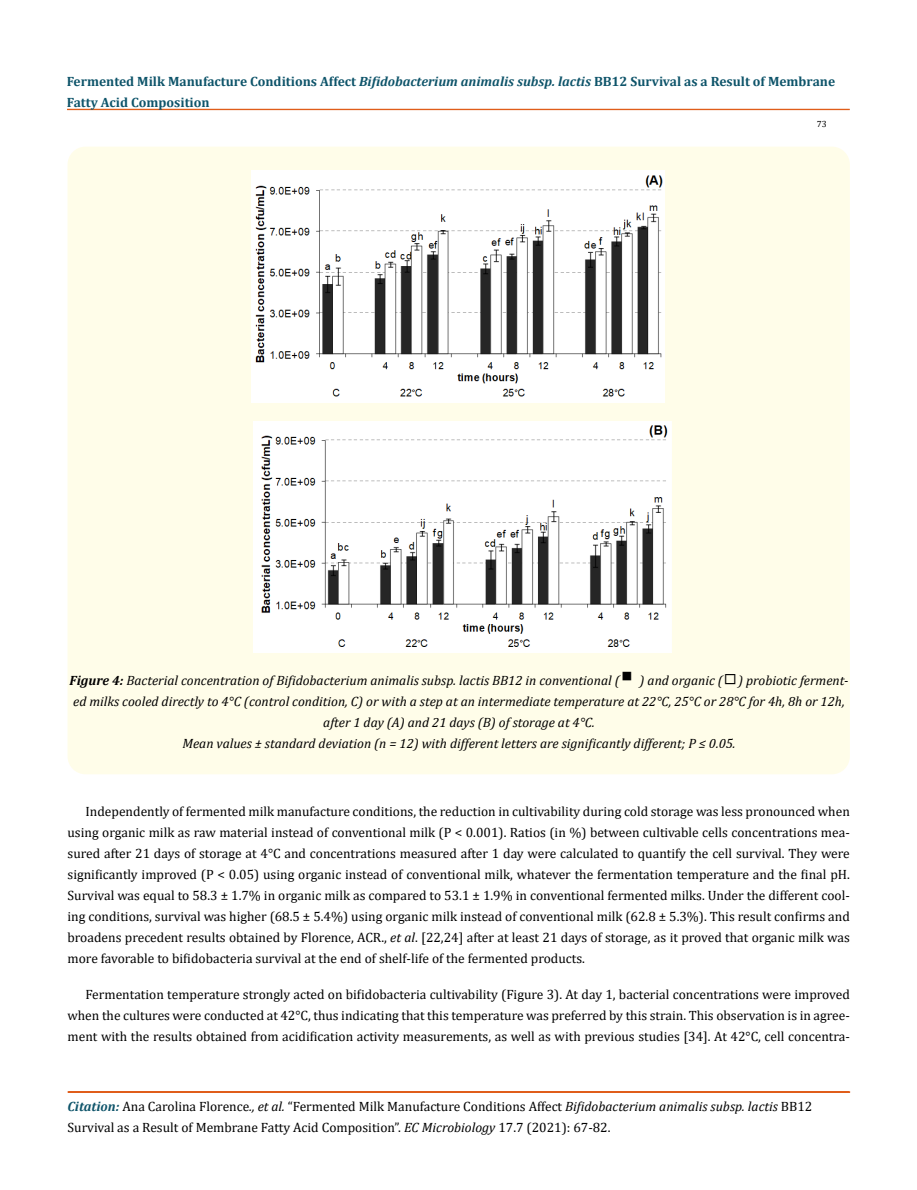
<style>
.page{position:relative;width:917px;height:1190px;background:#fff}
.page>*{position:absolute;margin:0;border:0;box-sizing:border-box;transform-origin:0 0}
.t1{font:13.5px/21px "Cambria";color:#000;text-align:justify}
.t2{font:italic 13.5px/21px "Cambria";color:#000;text-align:center}
.t3{font:700 13.5px/21px "Cambria";color:#0e546a}
.t4{font:9px "Cambria";color:#000}
.s1{font-style:italic}
.s2{font-weight:700}
.s3{font-style:normal;font-size:18px}
.s4{font-weight:700;font-style:italic;color:#0e546a}
</style>
<div class="page">
<div style="left:67px;top:109px;width:782px;height:1px;border:1px solid #e05d1a"></div>
<div style="left:68px;top:1091px;width:781px;height:1px;border:1px solid #e05d1a"></div>
<div style="left:68px;top:147px;width:781px;height:627px;background:#fffde9;border-radius:18px"></div>
<img style="left:251px;top:170px;width:413px;height:232px">
<img style="left:253px;top:422px;width:418px;height:230px">
<p class="t3" style="left:67px;top:71px;width:769px">Fermented Milk Manufacture Conditions Affect <span class="s1">Bifidobacterium animalis subsp. lactis</span> BB12 Survival as a Result of Membrane<br>Fatty Acid Composition</p>
<p class="t4" style="left:816px;top:118px;width:11px">73</p>
<p class="t2" style="left:69px;top:669px;width:780px"><span class="s2">Figure 4:</span> Bacterial concentration of Bifidobacterium animalis subsp. lactis BB12 in conventional ( ▘) and organic (<span class="s3">◻</span>) probiotic ferment&shy;ed milks cooled directly to 4°C (control condition, C) or with a step at an intermediate temperature at 22°C, 25°C or 28°C for 4h, 8h or 12h, after 1 day (A) and 21 days (B) of storage at 4°C.<br>Mean values ± standard deviation (n = 12) with different letters are significantly different; P ≤ 0.05.</p>
<p class="t1" style="left:68px;top:800px;width:783px;text-indent:18px">Independently of fermented milk manufacture conditions, the reduction in cultivability during cold storage was less pronounced when using organic milk as raw material instead of conventional milk (P &lt; 0.001). Ratios (in %) between cultivable cells concentrations mea&shy;sured after 21 days of storage at 4°C and concentrations measured after 1 day were calculated to quantify the cell survival. They were significantly improved (P &lt; 0.05) using organic instead of conventional milk, whatever the fermentation temperature and the final pH.<br>Survival was equal to 58.3 ± 1.7% in organic milk as compared to 53.1 ± 1.9% in conventional fermented milks. Under the different cool&shy;ing conditions, survival was higher (68.5 ± 5.4%) using organic milk instead of conventional milk (62.8 ± 5.3%). This result confirms and broadens precedent results obtained by Florence, ACR., <span class="s1">et al</span>. [22,24] after at least 21 days of storage, as it proved that organic milk was more favorable to bifidobacteria survival at the end of shelf-life of the fermented products.</p>
<p class="t1" style="left:68px;top:983px;width:783px;text-indent:18px">Fermentation temperature strongly acted on bifidobacteria cultivability (Figure 3). At day 1, bacterial concentrations were improved when the cultures were conducted at 42°C, thus indicating that this temperature was preferred by this strain. This observation is in agree&shy;ment with the results obtained from acidification activity measurements, as well as with previous studies [34]. At 42°C, cell concentra-</p>
<p class="t1" style="left:67px;top:1095px;width:746px"><span class="s4">Citation:</span> Ana Carolina Florence<span class="s1">., et al.</span> “Fermented Milk Manufacture Conditions Affect <span class="s1">Bifidobacterium animalis subsp. lactis</span> BB12<br>Survival as a Result of Membrane Fatty Acid Composition”. <span class="s1">EC Microbiology</span> 17.7 (2021): 67-82.</p>
</div>
